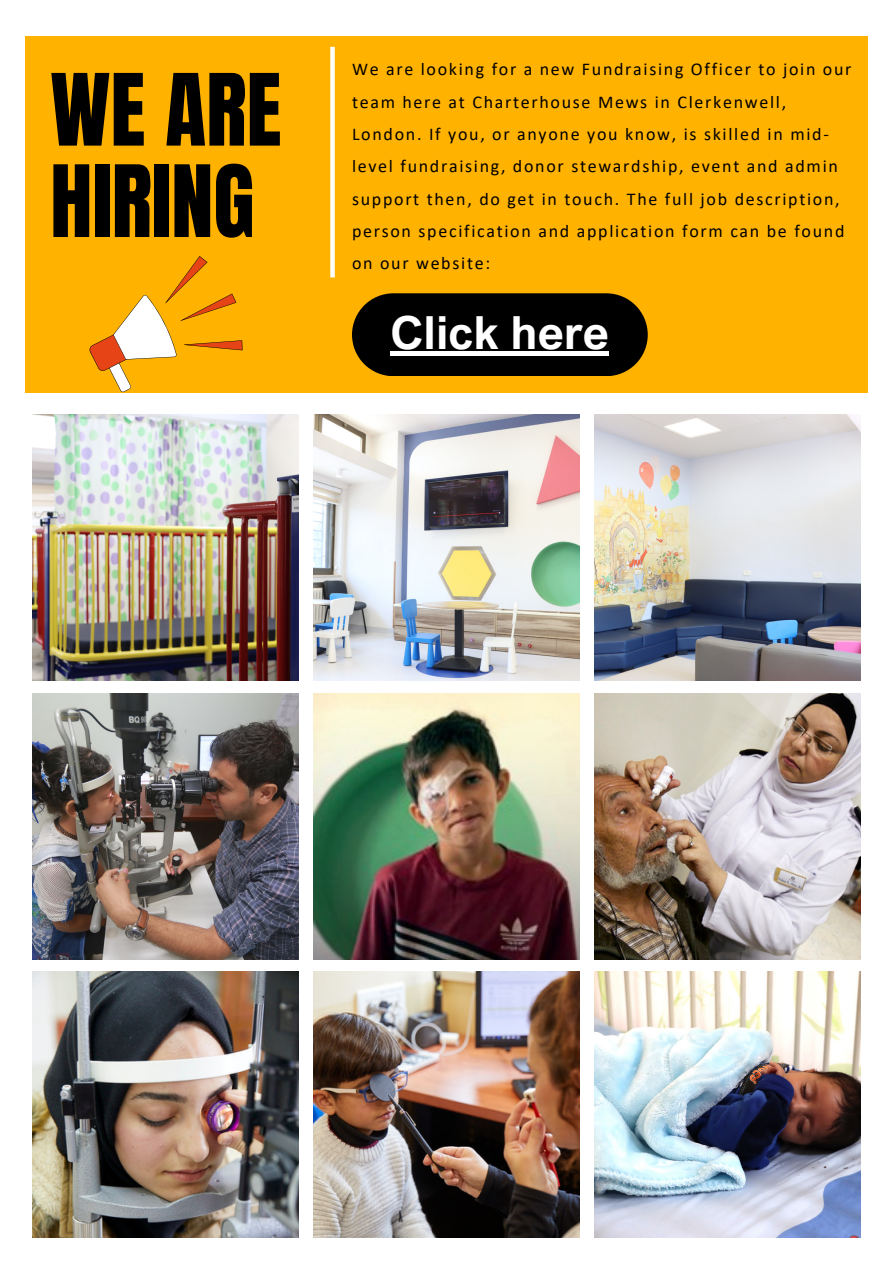
<style>
.page{position:relative;width:893px;height:1264px;background:#fff}
.page>*{position:absolute;margin:0;border:0;box-sizing:border-box;transform-origin:0 0}
.t1{font:84.6px/91.3px "Anton";color:#000}
.t2{font:700 45.6px "Arial Nova";color:#fff}
.t3{font:18px/32.4px "Calibri";letter-spacing:.095em;color:#000}
</style>
<div class="page">
<img style="left:33px;top:414px;width:266px;height:266px">
<img style="left:313px;top:414px;width:266px;height:266px">
<img style="left:33px;top:693px;width:266px;height:266px">
<img style="left:313px;top:693px;width:266px;height:266px">
<img style="left:33px;top:971px;width:266px;height:266px">
<img style="left:313px;top:971px;width:266px;height:266px">
<img style="left:594px;top:415px;width:266px;height:265px">
<img style="left:594px;top:693px;width:266px;height:266px">
<img style="left:594px;top:971px;width:266px;height:266px">
<div style="left:25px;top:36px;width:843px;height:356px;background:#ffb200"></div>
<div style="left:330px;top:47px;width:5px;height:230px;background:#fff"></div>
<svg style="left:90px;top:256px;width:152px;height:136px"></svg>
<svg style="left:352px;top:293px;width:295px;height:83px;background:#130e02"></svg>
<hr style="left:390px;top:352px;width:219px;height:4px;background:#fff">
<p class="t1" style="left:50px;top:66px;width:233px">WE ARE<br>HIRING</p>
<p class="t3" style="left:352px;top:54px;width:501px">We are looking for a new Fundraising Officer to join our team here at Charterhouse Mews in Clerkenwell, London. If you, or anyone you know, is skilled in mid&shy;level fundraising, donor stewardship, event and admin support then, do get in touch. The full job description, person specification and application form can be found on our website:</p>
<p class="t2" style="left:390px;top:305px;width:220px">Click here</p>
</div>
